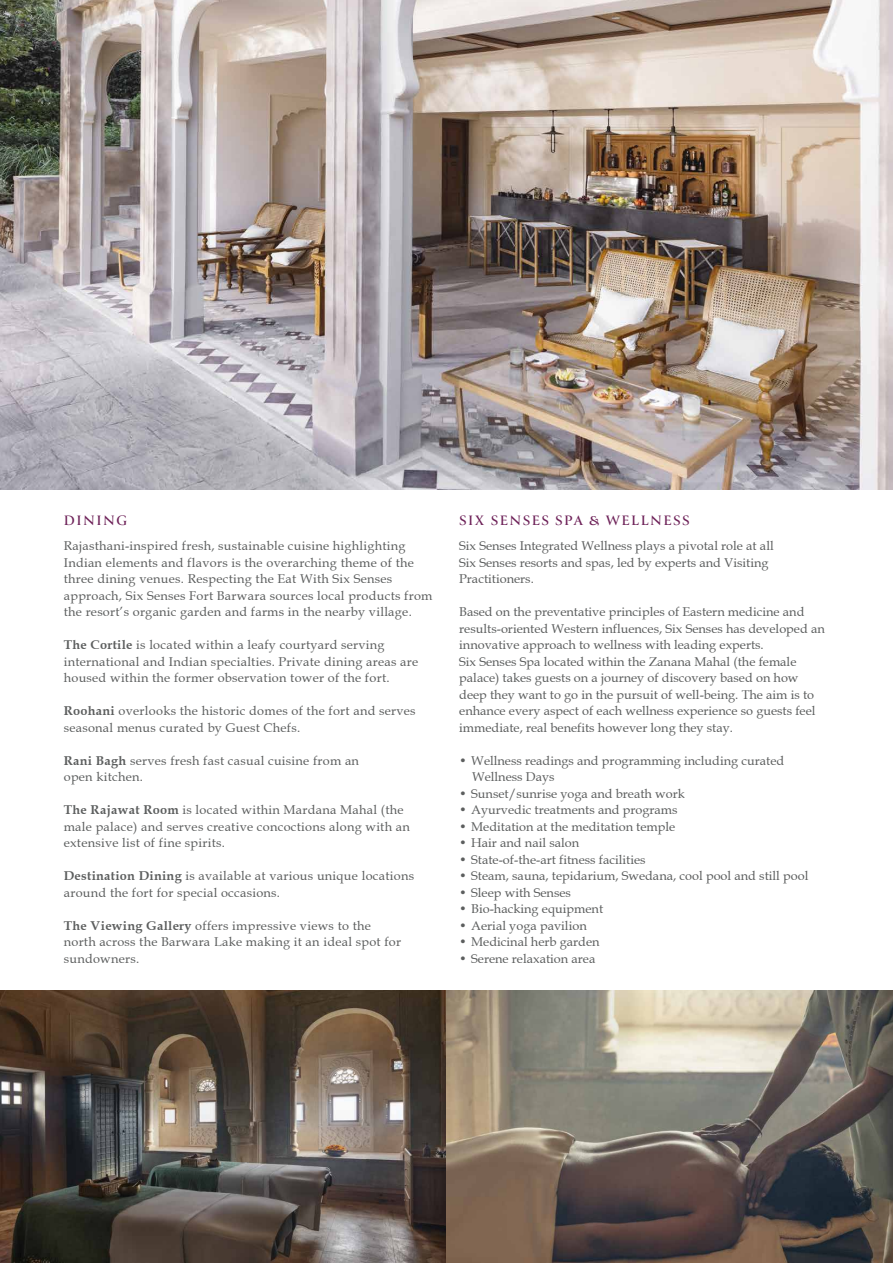
<style>
.page{position:relative;width:893px;height:1263px;background:#fff}
.page>*{position:absolute;margin:0;border:0;box-sizing:border-box;transform-origin:0 0}
.t1{font:700 15px "Canto";letter-spacing:.1em;color:#6d2158}
.t2{font:12.75px/16.5px "Book Antiqua";color:#5c5e5e}
.t3{font:12.75px/16.5px "Book Antiqua";letter-spacing:.02em;color:#5c5e5e}
.s1{font-weight:700}
</style>
<div class="page">
<img style="left:0;top:0;width:893px;height:489px">
<img style="left:0;top:991px;width:893px;height:272px">
<p class="t1" style="left:64px;top:511px;width:65px">DINING</p>
<p class="t3" style="left:64px;top:538px;width:370px">Rajasthani-inspired fresh, sustainable cuisine highlighting Indian elements and flavors is the overarching theme of the three dining venues. Respecting the Eat With Six Senses approach, Six Senses Fort Barwara sources local products from the resort’s organic garden and farms in the nearby village.</p>
<p class="t3" style="left:64px;top:637px;width:356px"><span class="s1">The Cortile</span> is located within a leafy courtyard serving international and Indian specialties. Private dining areas are housed within the former observation tower of the fort.</p>
<p class="t3" style="left:64px;top:703px;width:353px"><span class="s1">Roohani</span> overlooks the historic domes of the fort and serves seasonal menus curated by Guest Chefs.</p>
<p class="t3" style="left:64px;top:752px;width:297px"><span class="s1">Rani Bagh</span> serves fresh fast casual cuisine from an open kitchen.</p>
<p class="t3" style="left:64px;top:802px;width:348px"><span class="s1">The Rajawat Room</span> is located within Mardana Mahal (the male palace) and serves creative concoctions along with an extensive list of fine spirits.</p>
<p class="t3" style="left:64px;top:867px;width:352px"><span class="s1">Destination Dining</span> is available at various unique locations around the fort for special occasions.</p>
<p class="t3" style="left:64px;top:917px;width:339px"><span class="s1">The Viewing Gallery</span> offers impressive views to the north across the Barwara Lake making it an ideal spot for sundowners.</p>
<p class="t1" style="left:459px;top:511px;width:232px">SIX SENSES SPA &amp; WELLNESS</p>
<p class="t2" style="left:459px;top:538px;width:316px">Six Senses Integrated Wellness plays a pivotal role at all<br>Six Senses resorts and spas, led by experts and Visiting<br>Practitioners.</p>
<p class="t2" style="left:459px;top:604px;width:367px">Based on the preventative principles of Eastern medicine and results-oriented Western influences, Six Senses has developed an innovative approach to wellness with leading experts.<br>Six Senses Spa located within the Zanana Mahal (the female palace) takes guests on a journey of discovery based on how deep they want to go in the pursuit of well-being. The aim is to enhance every aspect of each wellness experience so guests feel immediate, real benefits however long they stay.</p>
<p class="t2" style="left:472px;top:752px;width:314px;text-indent:-13px">• Wellness readings and programming including curated<br>Wellness Days</p>
<p class="t2" style="left:459px;top:785px;width:227px">• Sunset/sunrise yoga and breath work</p>
<p class="t2" style="left:459px;top:802px;width:220px">• Ayurvedic treatments and programs</p>
<p class="t2" style="left:459px;top:818px;width:218px">• Meditation at the meditation temple</p>
<p class="t2" style="left:459px;top:835px;width:121px">• Hair and nail salon</p>
<p class="t2" style="left:459px;top:851px;width:188px">• State-of-the-art fitness facilities</p>
<p class="t2" style="left:459px;top:867px;width:351px">• Steam, sauna, tepidarium, Swedana, cool pool and still pool</p>
<p class="t2" style="left:459px;top:884px;width:113px">• Sleep with Senses</p>
<p class="t2" style="left:459px;top:900px;width:145px">• Bio-hacking equipment</p>
<p class="t2" style="left:459px;top:917px;width:129px">• Aerial yoga pavilion</p>
<p class="t2" style="left:459px;top:933px;width:142px">• Medicinal herb garden</p>
<p class="t2" style="left:459px;top:950px;width:138px">• Serene relaxation area</p>
</div>
